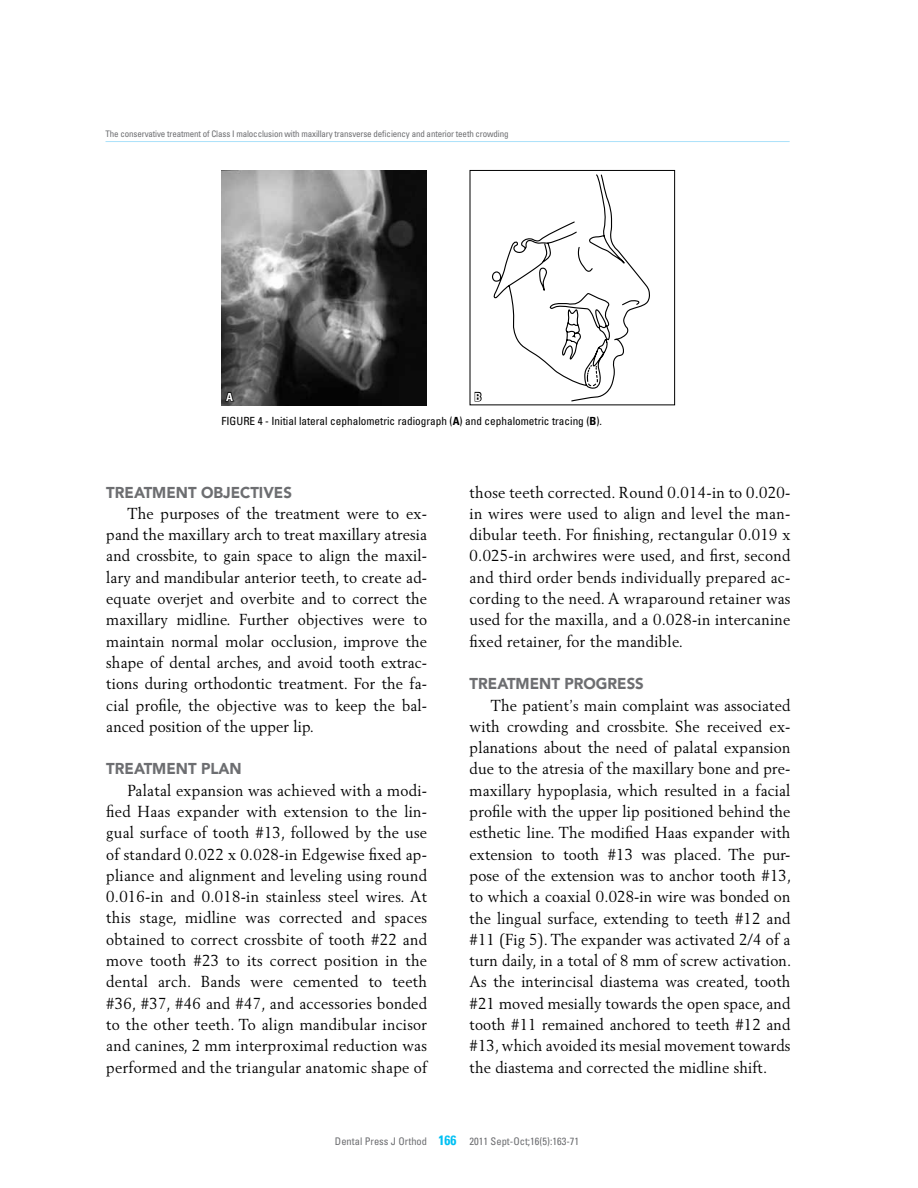
<style>
.page{position:relative;width:918px;height:1188px;background:#fff}
.page>*{position:absolute;margin:0;border:0;box-sizing:border-box;transform-origin:0 0}
.t1{font:15.75px/21.3px "Berling";letter-spacing:.01em;color:#000;text-align:justify;scale:.95 1}
.t2{font:900 15.75px "Avenir LT";color:#6d6e71;scale:.95 1}
.t3{font:condensed 11.25px "Univers";color:#000}
.t4{font:700 condensed 11.25px "Univers";color:#fff}
.t5{font:condensed 10.5px "Univers";color:#6d6e71}
.t6{font:condensed 9px "Univers";letter-spacing:-.015em;color:#6d6e71}
.s1{font-weight:700}
.s2{font-weight:700;font-size:13.5px;color:#00c0f3}
</style>
<div class="page">
<hr style="left:106px;top:141px;width:684px;height:1px;background:#abe1fa">
<img style="left:222px;top:170px;width:205px;height:235px">
<div style="left:470px;top:170px;width:205px;height:235px;border:1px solid #000"></div>
<svg style="left:224px;top:380px;width:11px;height:23px"></svg>
<svg style="left:474px;top:391px;width:8px;height:11px"></svg>
<svg style="left:491px;top:174px;width:160px;height:232px"></svg>
<p class="t6" style="left:106px;top:128px;width:405px">The conservative treatment of Class I malocclusion with maxillary transverse deficiency and anterior teeth crowding</p>
<p class="t4" style="left:226px;top:390px;width:8px">A</p>
<p class="t4" style="left:475px;top:390px;width:8px">B</p>
<p class="t3" style="left:222px;top:414px;width:382px">Fi gurE 4 - Initial lateral cephalometric radiograph (<span class="s1">A</span>) and cephalometric tracing (<span class="s1">B</span>).</p>
<p class="t2" style="left:106px;top:483px;width:20px">TREAT</p>
<p class="t2" style="left:152px;top:483px;width:27px">MENT</p>
<p class="t2" style="left:201px;top:483px;width:87px">OBJECTIVES</p>
<p class="t1" style="left:106px;top:503px;width:339px;text-indent:21px">The purposes of the treatment were to ex&shy;pand the maxillary arch to treat maxillary atresia and crossbite, to gain space to align the maxil&shy;lary and mandibular anterior teeth, to create ad&shy;equate overjet and overbite and to correct the maxillary midline. Further objectives were to maintain normal molar occlusion, improve the shape of dental arches, and avoid tooth extrac&shy;tions during orthodontic treatment. For the fa&shy;cial profile, the objective was to keep the bal&shy;anced position of the upper lip.</p>
<p class="t2" style="left:106px;top:759px;width:121px">TREATMENT PLAN</p>
<p class="t1" style="left:106px;top:779px;width:339px;text-indent:21px">Palatal expansion was achieved with a modi&shy;fied Haas expander with extension to the lin&shy;gual surface of tooth #13, followed by the use of standard 0.022 x 0.028-in Edgewise fixed ap&shy;pliance and alignment and leveling using round 0.016-in and 0.018-in stainless steel wires. At this stage, midline was corrected and spaces obtained to correct crossbite of tooth #22 and move tooth #23 to its correct position in the dental arch. Bands were cemented to teeth #36, #37, #46 and #47, and accessories bonded to the other teeth. To align mandibular incisor and canines, 2 mm interproximal reduction was performed and the triangular anatomic shape of</p>
<p class="t1" style="left:470px;top:481px;width:339px">those teeth corrected. Round 0.014-in to 0.020- in wires were used to align and level the man&shy;dibular teeth. For finishing, rectangular 0.019 x 0.025-in archwires were used, and first, second and third order bends individually prepared ac&shy;cording to the need. A wraparound retainer was used for the maxilla, and a 0.028-in intercanine fixed retainer, for the mandible.</p>
<p class="t2" style="left:470px;top:674px;width:121px">TREATMENT PROGRESS</p>
<p class="t1" style="left:470px;top:694px;width:340px;text-indent:21px">The patient’s main complaint was associated with crowding and crossbite. She received ex&shy;planations about the need of palatal expansion due to the atresia of the maxillary bone and pre&shy;maxillary hypoplasia, which resulted in a facial profile with the upper lip positioned behind the esthetic line. The modified Haas expander with extension to tooth #13 was placed. The pur&shy;pose of the extension was to anchor tooth #13, to which a coaxial 0.028-in wire was bonded on the lingual surface, extending to teeth #12 and #11 (Fig 5). The expander was activated 2/4 of a turn daily, in a total of 8 mm of screw activation.<br>As the interincisal diastema was created, tooth #21 moved mesially towards the open space, and tooth #11 remained anchored to teeth #12 and #13, which avoided its mesial movement towards the diastema and corrected the midline shift.</p>
<p class="t5" style="left:335px;top:1134px;width:246px">Dental Press J Orthod <span class="s2">166</span> 2011 Sept-Oct;16(5):163-71</p>
</div>
